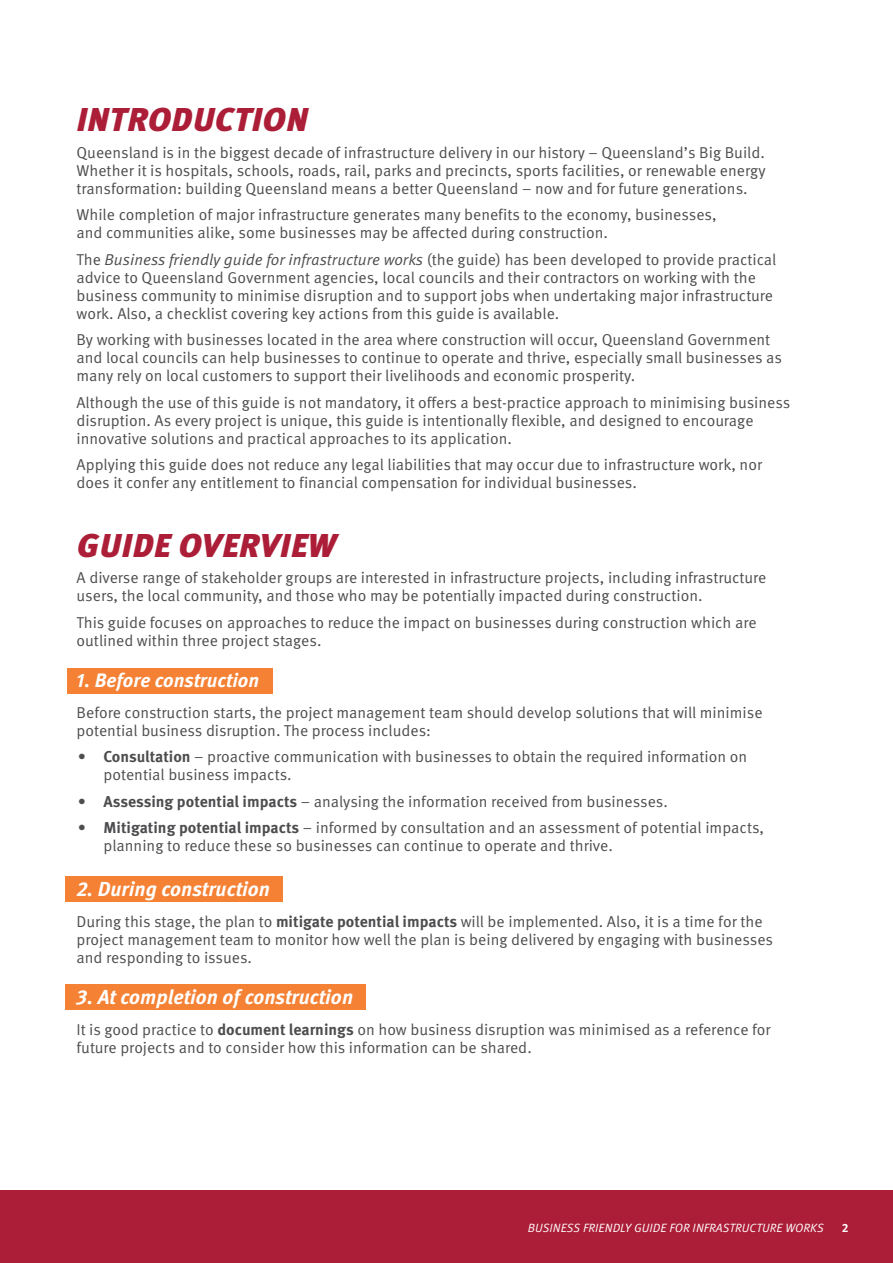
<style>
.page{position:relative;width:893px;height:1263px;background:#fff}
.page>*{position:absolute;margin:0;border:0;box-sizing:border-box;transform-origin:0 0}
.Head_1_maroon{font:italic 900 33px "Meta Pro";letter-spacing:.015em;color:#ac1d37}
.Sub_Head_3{font:italic 700 20.25px "Meta Pro";color:#fff}
.Body{font:italic 700 19.5px "Meta Pro";color:#fff}
.Body-2{font:15.75px/18px "Meta Pro Norm";color:#4d4d4f}
.t1{font:12px "Meta Pro Norm Ita";letter-spacing:.01em;color:#fff}
.t2{font:700 12px "Meta Pro";color:#fff}
.s1{font-family:"Meta Pro Norm Ita"}
.s2{font-family:"Meta Pro";font-weight:700}
</style>
<div class="page">
<div style="left:0;top:1190px;width:893px;height:73px;background:#ac1d37"></div>
<div style="left:67px;top:668px;width:206px;height:26px;background:#f58134"></div>
<div style="left:65px;top:876px;width:218px;height:26px;background:#f58134"></div>
<div style="left:65px;top:984px;width:301px;height:26px;background:#f58134"></div>
<p class="Head_1_maroon" style="left:77px;top:94px;width:233px">INTRODUCTION</p>
<p class="Body-2" style="left:77px;top:142px;width:690px;text-align:justify">Queensland is in the biggest decade of infrastructure delivery in our history – Queensland’s Big Build.<br>Whether it is hospitals, schools, roads, rail, parks and precincts, sports facilities, or renewable energy transformation: building Queensland means a better Queensland – now and for future generations.</p>
<p class="Body-2" style="left:77px;top:205px;width:642px">While completion of major infrastructure generates many benefits to the economy, businesses, and communities alike, some businesses may be affected during construction.</p>
<p class="Body-2" style="left:77px;top:249px;width:701px">The <span class="s1">Business friendly guide for infrastructure works</span> (the guide) has been developed to provide practical advice to Queensland Government agencies, local councils and their contractors on working with the business community to minimise disruption and to support jobs when undertaking major infrastructure work. Also, a checklist covering key actions from this guide is available.</p>
<p class="Body-2" style="left:77px;top:330px;width:707px">By working with businesses located in the area where construction will occur, Queensland Government and local councils can help businesses to continue to operate and thrive, especially small businesses as many rely on local customers to support their livelihoods and economic prosperity.</p>
<p class="Body-2" style="left:77px;top:392px;width:715px">Although the use of this guide is not mandatory, it offers a best-practice approach to minimising business disruption. As every project is unique, this guide is intentionally flexible, and designed to encourage innovative solutions and practical approaches to its application.</p>
<p class="Body-2" style="left:77px;top:455px;width:687px">Applying this guide does not reduce any legal liabilities that may occur due to infrastructure work, nor does it confer any entitlement to financial compensation for individual businesses.</p>
<p class="Head_1_maroon" style="left:77px;top:519px;width:261px">GUIDE OVERVIEW</p>
<p class="Body-2" style="left:77px;top:568px;width:691px">A diverse range of stakeholder groups are interested in infrastructure projects, including infrastructure users, the local community, and those who may be potentially impacted during construction.</p>
<p class="Body-2" style="left:77px;top:612px;width:682px">This guide focuses on approaches to reduce the impact on businesses during construction which are outlined within three project stages.</p>
<p class="Body" style="left:77px;top:665px;width:184px">1. Before construction</p>
<p class="Body-2" style="left:77px;top:702px;width:687px">Before construction starts, the project management team should develop solutions that will minimise potential business disruption. The process includes:</p>
<p class="Body-2" style="left:104px;top:747px;width:645px;text-indent:-26px"><span class="s2">• Consultation</span> – proactive communication with businesses to obtain the required information on potential business impacts.</p>
<p class="Body-2" style="left:78px;top:791px;width:591px"><span class="s2">• Assessing potential impacts</span> – analysing the information received from businesses.</p>
<p class="Body-2" style="left:104px;top:818px;width:662px;text-indent:-26px"><span class="s2">• Mitigating potential impacts</span> – informed by consultation and an assessment of potential impacts, planning to reduce these so businesses can continue to operate and thrive.</p>
<p class="Sub_Head_3" style="left:77px;top:873px;width:195px">2. During construction</p>
<p class="Body-2" style="left:77px;top:912px;width:698px">During this stage, the plan to <span class="s2">mitigate potential impacts</span> will be implemented. Also, it is a time for the project management team to monitor how well the plan is being delivered by engaging with businesses and responding to issues.</p>
<p class="Sub_Head_3" style="left:77px;top:981px;width:278px">3. At completion of construction</p>
<p class="Body-2" style="left:77px;top:1019px;width:696px">It is good practice to <span class="s2">document learnings</span> on how business disruption was minimised as a reference for future projects and to consider how this information can be shared.</p>
<p class="t1" style="left:528px;top:1219px;width:297px">BUSINESS FRIENDLY GUIDE FOR INFRASTRUCTURE WORKS</p>
<p class="t2" style="left:842px;top:1219px;width:8px">2</p>
</div>
